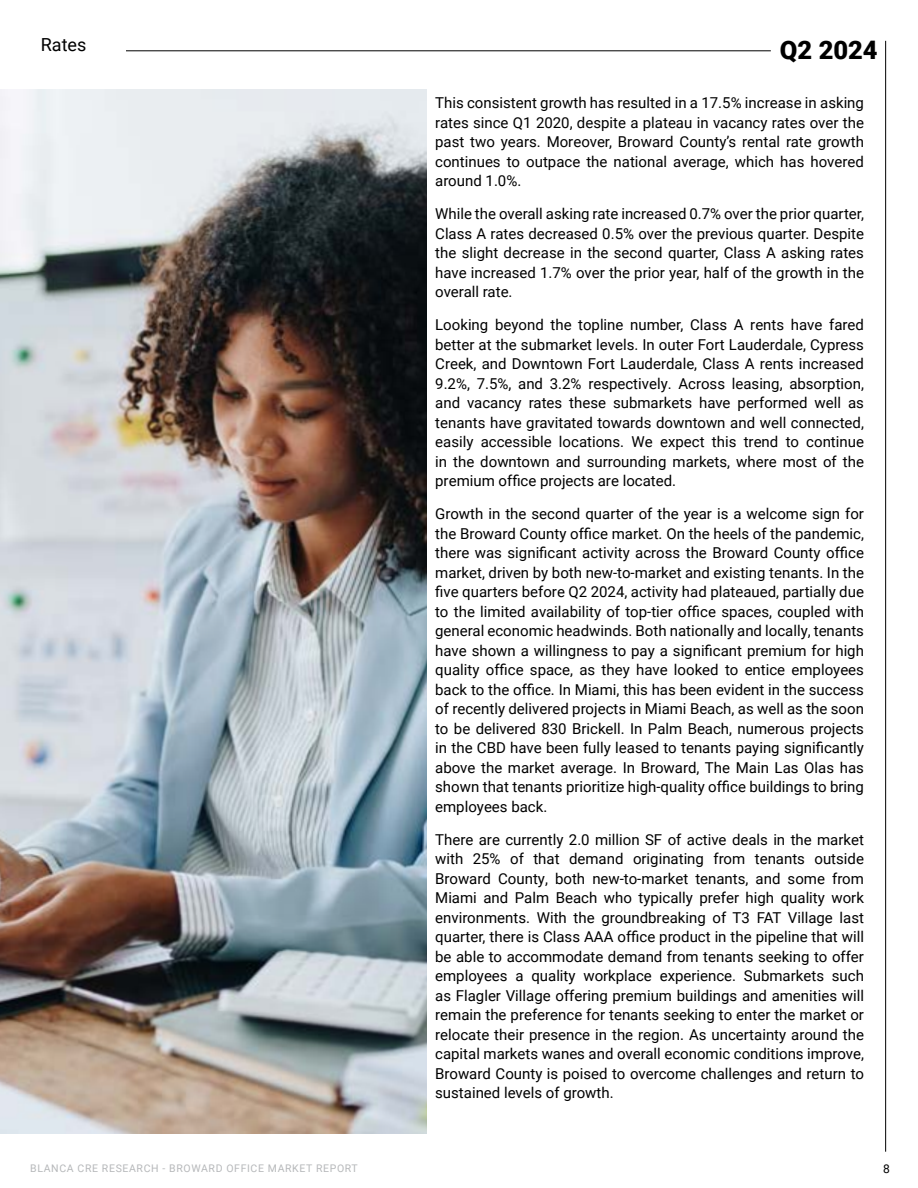
<style>
.page{position:relative;width:918px;height:1188px;background:#fff}
.page>*{position:absolute;margin:0;border:0;box-sizing:border-box;transform-origin:0 0}
.t1{font:900 25.5px "Roboto";color:#000}
.t2{font:18px "Roboto";color:#000}
.t3{font:15px/19.5px "Roboto";color:#000;text-align:justify}
.t4{font:12px "Roboto";color:#000}
.t5{font:10.5px "Roboto";letter-spacing:.06em;color:#b6b8ba}
</style>
<div class="page">
<hr style="left:62px;top:50px;width:709px;height:1px;background:#000">
<hr style="left:885px;top:41px;width:1px;height:1111px;background:#000">
<img style="left:0;top:90px;width:426px;height:1044px">
<div style="left:41px;top:37px;width:84px;height:28px;background:#fff"></div>
<p class="t2" style="left:41px;top:32px;width:47px">Rates</p>
<h1 class="t1" style="left:780px;top:32px;width:99px">Q2 2024</h1>
<p class="t3" style="left:435px;top:93px;width:430px">This consistent growth has resulted in a 17.5% increase in asking rates since Q1 2020, despite a plateau in vacancy rates over the past two years. Moreover, Broward County’s rental rate growth continues to outpace the national average, which has hovered around 1.0%.</p>
<p class="t3" style="left:435px;top:204px;width:430px">While the overall asking rate increased 0.7% over the prior quarter, Class A rates decreased 0.5% over the previous quarter. Despite the slight decrease in the second quarter, Class A asking rates have increased 1.7% over the prior year, half of the growth in the overall rate.</p>
<p class="t3" style="left:435px;top:315px;width:430px">Looking beyond the topline number, Class A rents have fared better at the submarket levels. In outer Fort Lauderdale, Cypress Creek, and Downtown Fort Lauderdale, Class A rents increased 9.2%, 7.5%, and 3.2% respectively. Across leasing, absorption, and vacancy rates these submarkets have performed well as tenants have gravitated towards downtown and well connected, easily accessible locations. We expect this trend to continue in the downtown and surrounding markets, where most of the premium office projects are located.</p>
<p class="t3" style="left:435px;top:504px;width:430px">Growth in the second quarter of the year is a welcome sign for the Broward County office market. On the heels of the pandemic, there was significant activity across the Broward County office market, driven by both new-to-market and existing tenants. In the five quarters before Q2 2024, activity had plateaued, partially due to the limited availability of top-tier office spaces, coupled with general economic headwinds. Both nationally and locally, tenants have shown a willingness to pay a significant premium for high quality office space, as they have looked to entice employees back to the office. In Miami, this has been evident in the success of recently delivered projects in Miami Beach, as well as the soon to be delivered 830 Brickell. In Palm Beach, numerous projects in the CBD have been fully leased to tenants paying significantly above the market average. In Broward, The Main Las Olas has shown that tenants prioritize high-quality office buildings to bring employees back.</p>
<p class="t3" style="left:435px;top:829px;width:430px">There are currently 2.0 million SF of active deals in the market with 25% of that demand originating from tenants outside Broward County, both new-to-market tenants, and some from Miami and Palm Beach who typically prefer high quality work environments. With the groundbreaking of T3 FAT Village last quarter, there is Class AAA office product in the pipeline that will be able to accommodate demand from tenants seeking to offer employees a quality workplace experience. Submarkets such as Flagler Village offering premium buildings and amenities will remain the preference for tenants seeking to enter the market or relocate their presence in the region. As uncertainty around the capital markets wanes and overall economic conditions improve, Broward County is poised to overcome challenges and return to sustained levels of growth.</p>
<p class="t5" style="left:30px;top:1160px;width:329px">BLANCA CRE RESEARCH - BROWARD OFFICE MARKET REPORT</p>
<p class="t4" style="left:883px;top:1160px;width:8px">8</p>
</div>
